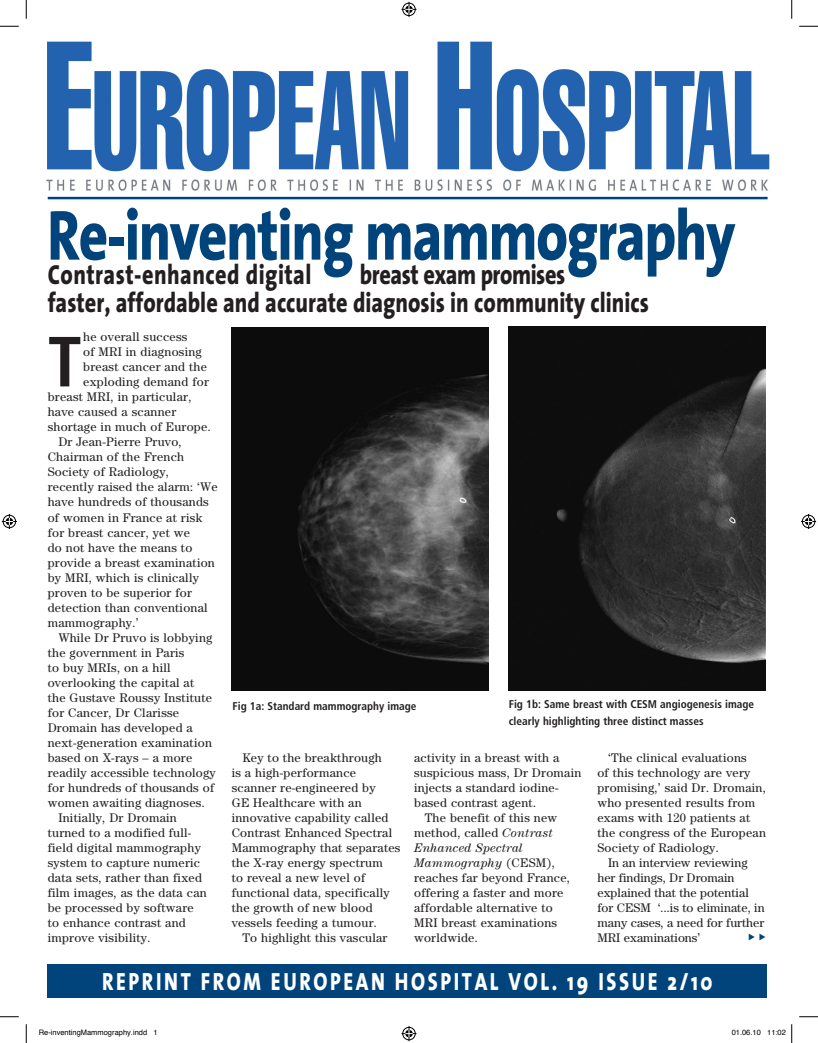
<style>
.page{position:relative;width:818px;height:1043px;background:#fff}
.page>*{position:absolute;margin:0;border:0;box-sizing:border-box;transform-origin:0 0}
.t1{font:800 71.38px "The Sans";letter-spacing:-.025em;color:#00447b;scale:.8 1}
.t2{font:700 condensed 70.88px "Frutiger";color:#231f20}
.t3{font:800 27.75px/27.8px "The Sans";color:#231f20;scale:.8 1}
.t4{font:800 27.75px "The Sans";letter-spacing:.02em;color:#231f20;scale:.8 1}
.t5{font:800 25px "The Sans";letter-spacing:.13em;color:#fff;scale:.8 1}
.t6{font:12.5px/15px "Century";letter-spacing:.02em;color:#231f20}
.t7{font:12.5px/15px "Century";color:#231f20}
.t8{font:italic 12.5px "Century";letter-spacing:.02em;color:#231f20}
.t9{font:700 condensed 11.25px/17px "Frutiger";color:#231f20}
.t10{font:7.5px "Helvetica";color:#000}
.s1{font-style:italic}
.s2{font-style:normal}
</style>
<div class="page">
<img style="left:46px;top:41px;width:724px;height:150px">
<img style="left:232px;top:327px;width:256px;height:363px">
<img style="left:508px;top:327px;width:257px;height:363px">
<div style="left:48px;top:963px;width:719px;height:34px;background:#00447b"></div>
<hr style="left:48px;top:197px;width:719px;height:2px;background:#00447b">
<svg style="left:0;top:25px;width:19px;height:2px"></svg>
<svg style="left:799px;top:25px;width:19px;height:2px"></svg>
<svg style="left:0;top:1016px;width:19px;height:1px"></svg>
<svg style="left:799px;top:1016px;width:19px;height:1px"></svg>
<svg style="left:25px;top:0;width:2px;height:19px"></svg>
<svg style="left:25px;top:1024px;width:2px;height:18px"></svg>
<svg style="left:791px;top:0;width:1px;height:19px"></svg>
<svg style="left:401px;top:2px;width:15px;height:15px"></svg>
<svg style="left:401px;top:1026px;width:15px;height:15px"></svg>
<svg style="left:2px;top:514px;width:15px;height:15px"></svg>
<svg style="left:801px;top:514px;width:15px;height:15px"></svg>
<svg style="left:791px;top:1024px;width:1px;height:18px"></svg>
<h1 class="t1" style="left:47px;top:175px;width:861px">Re-inventing mammography</h1>
<h3 class="t3" style="left:48px;top:260px;width:753px;text-indent:312px">breast exam promises<br>faster, affordable and accurate diagnosis in community clinics</h3>
<h2 class="t2" style="left:48px;top:320px;width:36px">T</h2>
<p class="t6" style="left:83px;top:329px;width:106px">he overall success</p>
<h3 class="t4" style="left:48px;top:252px;width:331px">Contrast-enhanced digital</h3>
<p class="t6" style="left:83px;top:344px;width:120px">of MRI in diagnosing</p>
<p class="t6" style="left:83px;top:359px;width:125px">breast cancer and the</p>
<p class="t6" style="left:83px;top:374px;width:127px">exploding demand for</p>
<p class="t6" style="left:48px;top:389px;width:145px">breast MRI, in particular,</p>
<p class="t6" style="left:48px;top:404px;width:130px">have caused a scanner</p>
<p class="t6" style="left:48px;top:419px;width:165px">shortage in much of Europe.</p>
<p class="t6" style="left:58px;top:434px;width:125px">Dr Jean-Pierre Pruvo,</p>
<p class="t6" style="left:48px;top:449px;width:138px">Chairman of the French</p>
<p class="t6" style="left:48px;top:464px;width:123px">Society of Radiology,</p>
<p class="t6" style="left:48px;top:479px;width:172px">recently raised the alarm: ‘We</p>
<p class="t6" style="left:48px;top:494px;width:163px">have hundreds of thousands</p>
<p class="t6" style="left:48px;top:509px;width:156px">of women in France at risk</p>
<p class="t6" style="left:48px;top:524px;width:144px">for breast cancer, yet we</p>
<p class="t6" style="left:48px;top:539px;width:146px">do not have the means to</p>
<p class="t6" style="left:48px;top:554px;width:169px">provide a breast examination</p>
<p class="t6" style="left:48px;top:569px;width:153px">by MRI, which is clinically</p>
<p class="t6" style="left:48px;top:584px;width:146px">proven to be superior for</p>
<p class="t6" style="left:48px;top:599px;width:161px">detection than conventional</p>
<p class="t6" style="left:48px;top:614px;width:92px">mammography.’</p>
<p class="t6" style="left:58px;top:629px;width:156px">While Dr Pruvo is lobbying</p>
<p class="t6" style="left:48px;top:644px;width:138px">the government in Paris</p>
<p class="t6" style="left:48px;top:659px;width:124px">to buy MRIs, on a hill</p>
<p class="t6" style="left:48px;top:674px;width:148px">overlooking the capital at</p>
<p class="t6" style="left:48px;top:689px;width:166px">the Gustave Roussy Institute</p>
<p class="t6" style="left:48px;top:704px;width:133px">for Cancer, Dr Clarisse</p>
<p class="t6" style="left:48px;top:719px;width:147px">Dromain has developed a</p>
<p class="t6" style="left:48px;top:734px;width:166px">next-generation examination</p>
<p class="t6" style="left:48px;top:749px;width:146px">based on X-rays – a more</p>
<p class="t6" style="left:48px;top:764px;width:170px">readily accessible technology</p>
<p class="t6" style="left:48px;top:779px;width:168px">for hundreds of thousands of</p>
<p class="t6" style="left:48px;top:794px;width:159px">women awaiting diagnoses.</p>
<p class="t6" style="left:58px;top:809px;width:120px">Initially, Dr Dromain</p>
<p class="t6" style="left:48px;top:824px;width:145px">turned to a modified full-</p>
<p class="t6" style="left:48px;top:839px;width:155px">field digital mammography</p>
<p class="t6" style="left:48px;top:854px;width:154px">system to capture numeric</p>
<p class="t6" style="left:48px;top:869px;width:156px">data sets, rather than fixed</p>
<p class="t6" style="left:48px;top:884px;width:161px">film images, as the data can</p>
<p class="t6" style="left:48px;top:899px;width:147px">be processed by software</p>
<p class="t6" style="left:48px;top:914px;width:140px">to enhance contrast and</p>
<p class="t6" style="left:48px;top:929px;width:104px">improve visibility.</p>
<p class="t9" style="left:232px;top:697px;width:185px">Fig 1a: Standard mammography image</p>
<p class="t9" style="left:508px;top:695px;width:247px">Fig 1b: Same breast with CESM angiogenesis image clearly highlighting three distinct masses</p>
<p class="t6" style="left:597px;top:749px;width:170px;text-indent:11px">‘The clinical evaluations<br>of this technology are very promising,’ said Dr. Dromain, who presented results from exams with 120 patients at the congress of the European<br>Society of Radiology.</p>
<p class="t7" style="left:597px;top:854px;width:169px;text-indent:11px">In an interview reviewing her findings, Dr Dromain explained that the potential for CESM ‘...is to eliminate, in many cases, a need for further<br>MRI examinations’</p>
<p class="t6" style="left:232px;top:749px;width:170px;text-indent:11px">Key to the breakthrough<br>is a high-performance scanner re-engineered by<br>GE Healthcare with an innovative capability called<br>Contrast Enhanced Spectral<br>Mammography that separates the X-ray energy spectrum<br>to reveal a new level of functional data, specifically the growth of new blood vessels feeding a tumour.</p>
<p class="t6" style="left:242px;top:929px;width:147px">To highlight this vascular</p>
<p class="t6" style="left:414px;top:749px;width:147px">activity in a breast with a</p>
<p class="t6" style="left:414px;top:764px;width:169px">suspicious mass, Dr Dromain</p>
<p class="t6" style="left:414px;top:779px;width:146px">injects a standard iodine-</p>
<p class="t6" style="left:414px;top:794px;width:123px">based contrast agent.</p>
<p class="t6" style="left:425px;top:809px;width:134px">The benefit of this new</p>
<p class="t6" style="left:414px;top:824px;width:140px">method, called <span class="s1">Contrast</span></p>
<p class="t8" style="left:414px;top:840px;width:110px">Enhanced Spectral</p>
<p class="t8" style="left:414px;top:855px;width:142px">Mammography <span class="s2">(CESM),</span></p>
<p class="t6" style="left:414px;top:869px;width:157px">reaches far beyond France,</p>
<p class="t6" style="left:414px;top:884px;width:151px">offering a faster and more</p>
<p class="t6" style="left:414px;top:899px;width:140px">affordable alternative to</p>
<p class="t6" style="left:414px;top:914px;width:144px">MRI breast examinations</p>
<p class="t6" style="left:414px;top:929px;width:65px">worldwide.</p>
<h3 class="t5" style="left:102px;top:960px;width:764px">REPRINT FROM EUROPEAN HOSPITAL VOL. 19 ISSUE 2/10</h3>
<p class="t10" style="left:39px;top:1026px;width:120px">Re-inventingMammography.indd 1</p>
<p class="t10" style="left:731px;top:1026px;width:56px">01.06.10 11:02</p>
</div>
